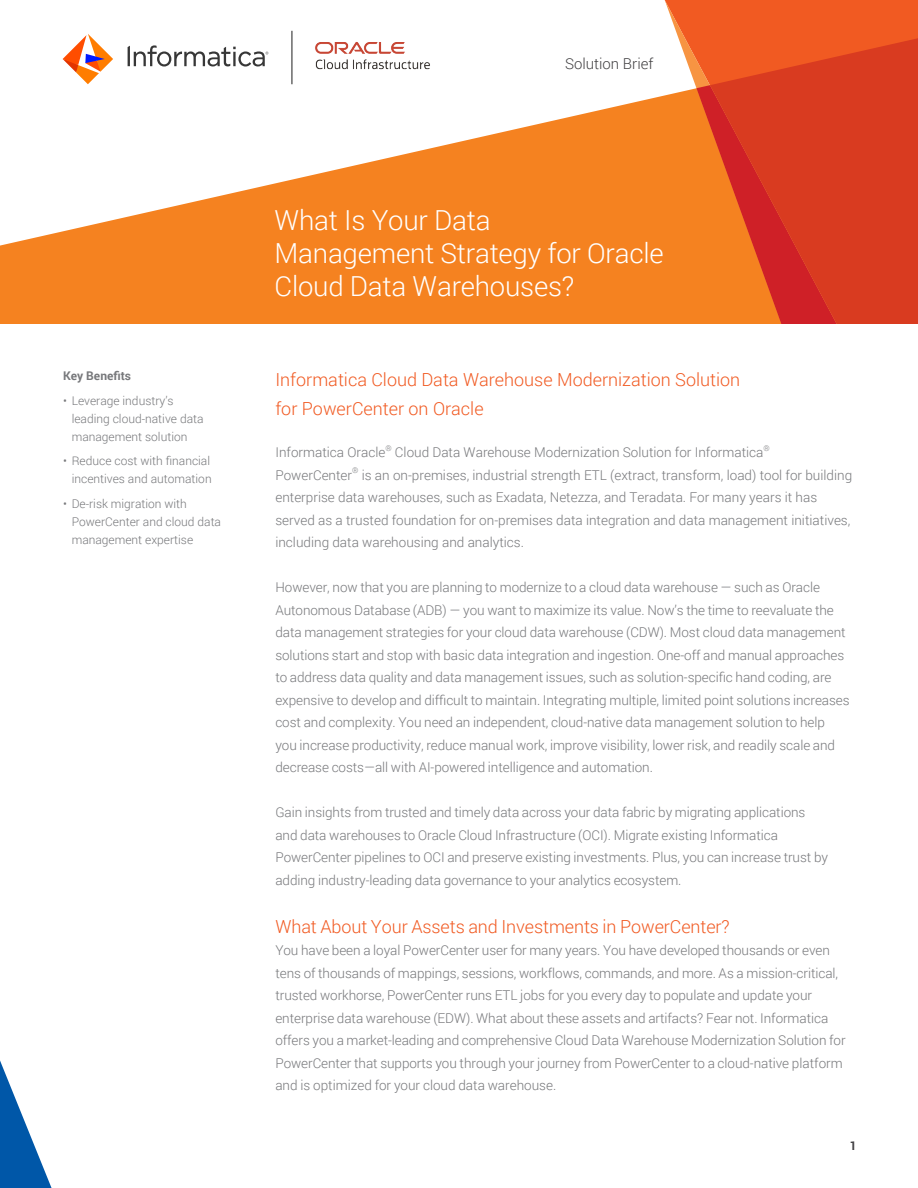
<style>
.page{position:relative;width:918px;height:1188px;background:#fff}
.page>*{position:absolute;margin:0;border:0;box-sizing:border-box;transform-origin:0 0}
.t1{font:300 27.6px/33.2px "Roboto";letter-spacing:-.01em;color:#fff}
.t2{font:300 18px/28.5px "Roboto";color:#f15a22}
.t3{font:300 15px "Roboto";color:#414042}
.t4{font:300 13.5px/22.5px "Roboto";letter-spacing:-.005em;color:#77787b}
.t5{font:300 12px/18px "Roboto";color:#77787b}
.t6{font:700 12px "Roboto";color:#77787b}
.t7{font:700 12px "Roboto";color:#414042}
.t8{font:300 7.8px "Roboto";color:#77787b}
</style>
<div class="page">
<svg style="left:0;top:35px;width:658px;height:289px;fill:#f58220"></svg>
<svg style="left:658px;top:0;width:260px;height:324px;background:#f47c3e"></svg>
<div style="left:837px;top:35px;width:81px;height:289px;background:#d93b20"></div>
<svg style="left:665px;top:0;width:172px;height:324px;background:#f17131"></svg>
<svg style="left:696px;top:85px;width:141px;height:239px;background:#de4921"></svg>
<svg style="left:0;top:1060px;width:52px;height:128px"></svg>
<svg style="left:63px;top:34px;width:50px;height:50px"></svg>
<svg style="left:128px;top:45px;width:140px;height:22px"></svg>
<img style="left:304px;top:35px;width:138px;height:46px">
<hr style="left:291px;top:31px;width:1px;height:53px;background:#373737">
<p class="t3" style="left:565px;top:53px;width:90px">Solution Brief</p>
<p class="t6" style="left:63px;top:367px;width:70px">Key Benefits</p>
<p class="t5" style="left:72px;top:391px;width:133px;text-indent:-9px">• Leverage industry’s leading cloud-native data management solution</p>
<p class="t5" style="left:63px;top:452px;width:150px;text-align:right">• Reduce cost with financial incentives and automation</p>
<p class="t5" style="left:72px;top:494px;width:151px;text-indent:-9px">• De-risk migration with<br>PowerCenter and cloud data management expertise</p>
<h1 class="t1" style="left:275px;top:203px;width:391px">What Is Your Data<br>Management Strategy for Oracle<br>Cloud Data Warehouses?</h1>
<h2 class="t2" style="left:275px;top:365px;width:466px">Informatica Cloud Data Warehouse Modernization Solution for PowerCenter on Oracle</h2>
<p class="t4" style="left:275px;top:441px;width:111px">Informatica Oracle</p>
<p class="t8" style="left:385px;top:442px;width:8px">®</p>
<p class="t4" style="left:395px;top:441px;width:370px">Cloud Data Warehouse Modernization Solution for Informatica</p>
<p class="t8" style="left:763px;top:442px;width:8px">®</p>
<p class="t4" style="left:275px;top:463px;width:78px">PowerCenter</p>
<p class="t8" style="left:352px;top:465px;width:8px">®</p>
<p class="t4" style="left:275px;top:463px;width:578px;text-indent:86px">is an on-premises, industrial strength ETL (extract, transform, load) tool for building enterprise data warehouses, such as Exadata, Netezza, and Teradata. For many years it has served as a trusted foundation for on-premises data integration and data management initiatives, including data warehousing and analytics.</p>
<p class="t4" style="left:275px;top:576px;width:576px">However, now that you are planning to modernize to a cloud data warehouse — such as Oracle Autonomous Database (ADB) — you want to maximize its value. Now’s the time to reevaluate the data management strategies for your cloud data warehouse (CDW). Most cloud data management solutions start and stop with basic data integration and ingestion. One-off and manual approaches to address data quality and data management issues, such as solution-specific hand coding, are expensive to develop and difficult to maintain. Integrating multiple, limited point solutions increases cost and complexity. You need an independent, cloud-native data management solution to help you increase productivity, reduce manual work, improve visibility, lower risk, and readily scale and decrease costs—all with AI-powered intelligence and automation.</p>
<p class="t4" style="left:275px;top:801px;width:554px">Gain insights from trusted and timely data across your data fabric by migrating applications and data warehouses to Oracle Cloud Infrastructure (OCI). Migrate existing Informatica PowerCenter pipelines to OCI and preserve existing investments. Plus, you can increase trust by adding industry-leading data governance to your analytics ecosystem.</p>
<h2 class="t2" style="left:275px;top:912px;width:456px">What About Your Assets and Investments in PowerCenter?</h2>
<p class="t4" style="left:275px;top:939px;width:572px">You have been a loyal PowerCenter user for many years. You have developed thousands or even tens of thousands of mappings, sessions, workflows, commands, and more. As a mission-critical, trusted workhorse, PowerCenter runs ETL jobs for you every day to populate and update your enterprise data warehouse (EDW). What about these assets and artifacts? Fear not. Informatica offers you a market-leading and comprehensive Cloud Data Warehouse Modernization Solution for PowerCenter that supports you through your journey from PowerCenter to a cloud-native platform and is optimized for your cloud data warehouse.</p>
<p class="t7" style="left:850px;top:1138px;width:8px">1</p>
</div>
